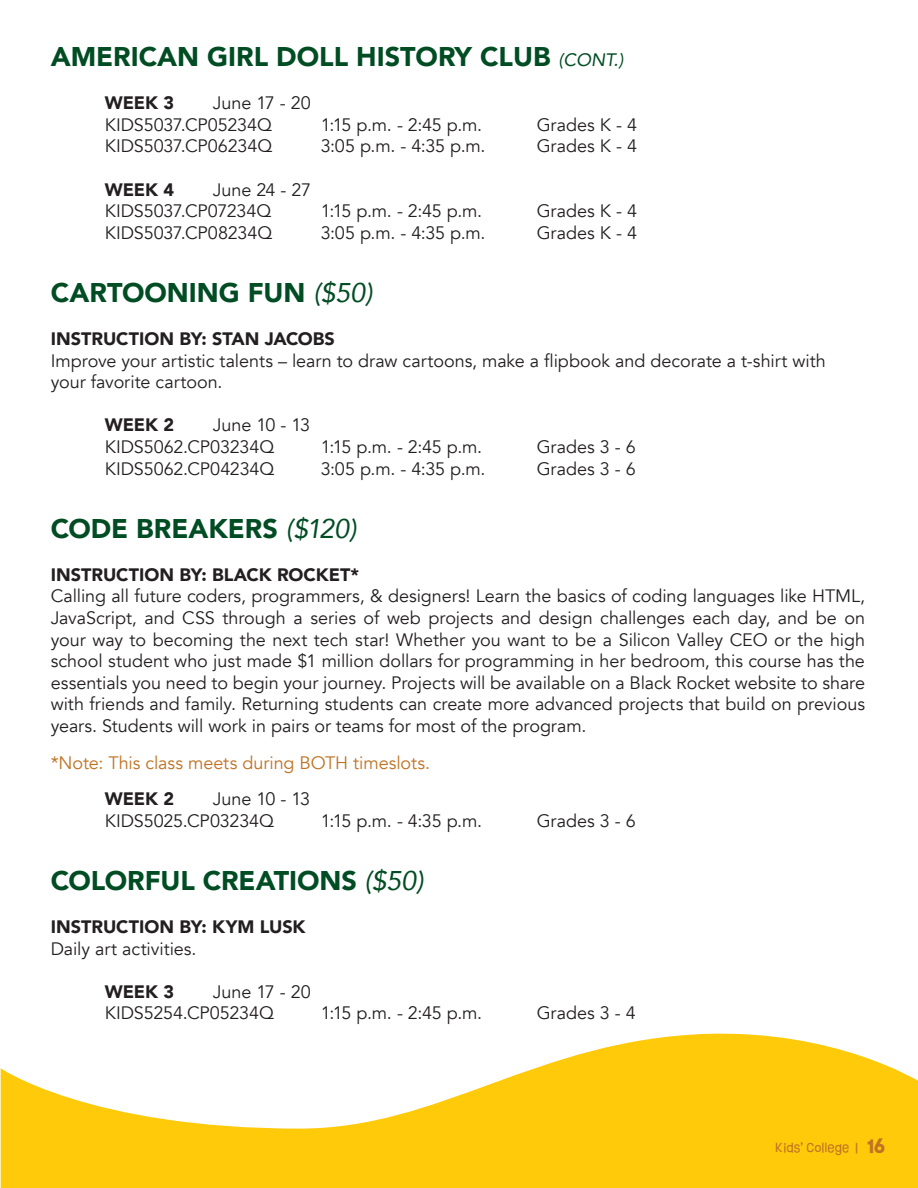
<style>
.page{position:relative;width:918px;height:1188px;background:#fff}
.page>*{position:absolute;margin:0;border:0;box-sizing:border-box;transform-origin:0 0}
.t1{font:900 27px "Avenir";color:#004c23}
.t2{font:18px/21.6px "Avenir";letter-spacing:-.005em;color:#231f20}
.t3{font:900 18px "Avenir";letter-spacing:-.005em;color:#231f20}
.t4{font:18px "Avenir";letter-spacing:-.005em;color:#bf7223}
.t5{font:12px "Ruddy";color:#bf7223}
.s1{font-weight:400;font-style:italic;font-size:18px}
.s2{font-weight:400;font-style:italic}
.s3{font-weight:700;font-size:18px}
</style>
<div class="page">
<svg style="left:1px;top:1033px;width:917px;height:155px;fill:#feca0a"></svg>
<p class="t1" style="left:51px;top:33px;width:574px">AMERICAN GIRL DOLL HISTORY CLUB <span class="s1">(CONT.)</span></p>
<p class="t3" style="left:105px;top:88px;width:71px">WEEK 3</p>
<p class="t2" style="left:213px;top:93px;width:99px">June 17 - 20</p>
<p class="t2" style="left:105px;top:114px;width:169px">KIDS5037.CP05234Q</p>
<p class="t2" style="left:321px;top:114px;width:163px">1:15 p.m. - 2:45 p.m.</p>
<p class="t2" style="left:537px;top:114px;width:102px">Grades K - 4</p>
<p class="t2" style="left:105px;top:136px;width:169px">KIDS5037.CP06234Q</p>
<p class="t2" style="left:321px;top:136px;width:166px">3:05 p.m. - 4:35 p.m.</p>
<p class="t2" style="left:537px;top:136px;width:102px">Grades K - 4</p>
<p class="t3" style="left:105px;top:174px;width:71px">WEEK 4</p>
<p class="t2" style="left:213px;top:179px;width:100px">June 24 - 27</p>
<p class="t2" style="left:105px;top:201px;width:168px">KIDS5037.CP07234Q</p>
<p class="t2" style="left:321px;top:201px;width:163px">1:15 p.m. - 2:45 p.m.</p>
<p class="t2" style="left:537px;top:201px;width:102px">Grades K - 4</p>
<p class="t2" style="left:105px;top:222px;width:169px">KIDS5037.CP08234Q</p>
<p class="t2" style="left:321px;top:222px;width:166px">3:05 p.m. - 4:35 p.m.</p>
<p class="t2" style="left:537px;top:222px;width:102px">Grades K - 4</p>
<p class="t1" style="left:51px;top:269px;width:323px">CARTOONING FUN <span class="s2">($50)</span></p>
<p class="t3" style="left:51px;top:323px;width:286px">INSTRUCTION BY: STAN JACOBS</p>
<p class="t2" style="left:51px;top:350px;width:777px">Improve your artistic talents – learn to draw cartoons, make a flipbook and decorate a t-shirt with your favorite cartoon.</p>
<p class="t3" style="left:105px;top:410px;width:71px">WEEK 2</p>
<p class="t2" style="left:213px;top:415px;width:99px">June 10 - 13</p>
<p class="t2" style="left:105px;top:436px;width:171px">KIDS5062.CP03234Q</p>
<p class="t2" style="left:321px;top:436px;width:163px">1:15 p.m. - 2:45 p.m.</p>
<p class="t2" style="left:537px;top:436px;width:101px">Grades 3 - 6</p>
<p class="t2" style="left:105px;top:458px;width:171px">KIDS5062.CP04234Q</p>
<p class="t2" style="left:321px;top:458px;width:166px">3:05 p.m. - 4:35 p.m.</p>
<p class="t2" style="left:537px;top:458px;width:101px">Grades 3 - 6</p>
<p class="t1" style="left:51px;top:505px;width:308px">CODE BREAKERS <span class="s2">($120)</span></p>
<p class="t3" style="left:51px;top:559px;width:310px">INSTRUCTION BY: BLACK ROCKET*</p>
<p class="t2" style="left:51px;top:586px;width:816px;text-align:justify">Calling all future coders, programmers, &amp; designers! Learn the basics of coding languages like HTML, JavaScript, and CSS through a series of web projects and design challenges each day, and be on your way to becoming the next tech star! Whether you want to be a Silicon Valley CEO or the high school student who just made $1 million dollars for programming in her bedroom, this course has the essentials you need to begin your journey. Projects will be available on a Black Rocket website to share with friends and family. Returning students can create more advanced projects that build on previous years. Students will work in pairs or teams for most of the program.</p>
<p class="t4" style="left:51px;top:752px;width:381px">*Note: This class meets during BOTH timeslots.</p>
<p class="t3" style="left:105px;top:784px;width:71px">WEEK 2</p>
<p class="t2" style="left:213px;top:789px;width:99px">June 10 - 13</p>
<p class="t2" style="left:105px;top:810px;width:171px">KIDS5025.CP03234Q</p>
<p class="t2" style="left:321px;top:810px;width:163px">1:15 p.m. - 4:35 p.m.</p>
<p class="t2" style="left:537px;top:810px;width:101px">Grades 3 - 6</p>
<p class="t1" style="left:51px;top:857px;width:374px">COLORFUL CREATIONS <span class="s2">($50)</span></p>
<p class="t3" style="left:51px;top:911px;width:256px">INSTRUCTION BY: KYM LUSK</p>
<p class="t2" style="left:51px;top:938px;width:147px">Daily art activities.</p>
<p class="t3" style="left:105px;top:976px;width:71px">WEEK 3</p>
<p class="t2" style="left:213px;top:981px;width:99px">June 17 - 20</p>
<p class="t2" style="left:105px;top:1003px;width:171px">KIDS5254.CP05234Q</p>
<p class="t2" style="left:321px;top:1003px;width:163px">1:15 p.m. - 2:45 p.m.</p>
<p class="t2" style="left:537px;top:1003px;width:101px">Grades 3 - 4</p>
<p class="t5" style="left:775px;top:1139px;width:111px">KIDS’ COLLEGE | <span class="s3">16</span></p>
</div>
